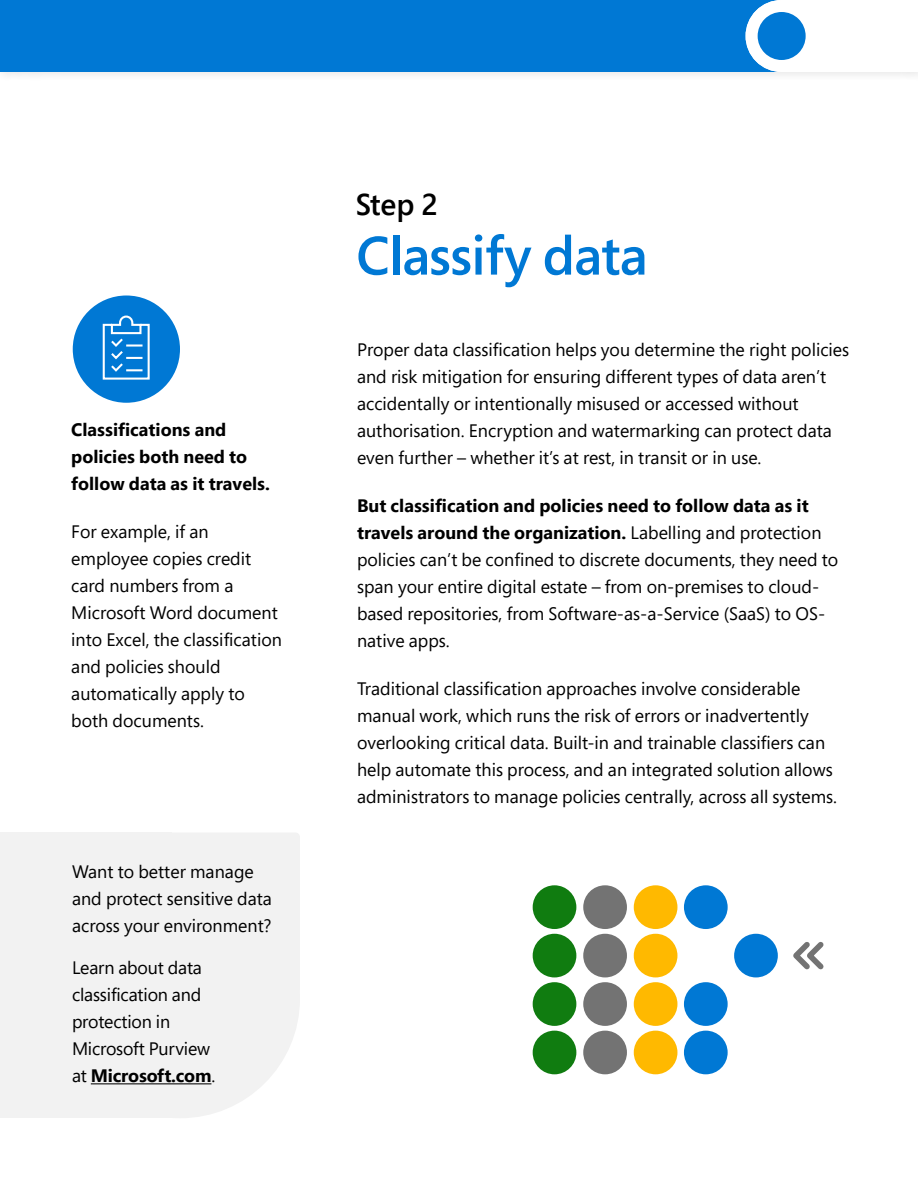
<style>
.page{position:relative;width:918px;height:1188px;background:#fff}
.page>*{position:absolute;margin:0;border:0;box-sizing:border-box;transform-origin:0 0}
._36_46{font:600 54px "Segoe Pro";letter-spacing:-.015em;color:#0078d4}
.HIghlight_text_20_30{font:600 30px "Segoe Pro";color:#000}
.P_12_18{font:18px/27px "Segoe Pro";color:#000}
.chapter_ctas{font:18px/27px "Segoe Pro";letter-spacing:-.01em;color:#000}
.P_12_18-2{font:700 18px/27px "Segoe Pro";color:#000}
.s1{font-weight:700}
</style>
<div class="page">
<div style="left:0;top:0;width:918px;height:82px;background:#f8f8f8"></div>
<div style="left:0;top:0;width:918px;height:72px;background:#0078d4"></div>
<svg style="left:746px;top:0;width:172px;height:72px"></svg>
<div style="left:60px;top:879px;width:240px;height:239px;background:#f2f2f2;border-radius:50%"></div>
<div style="left:0;top:833px;width:171px;height:285px;background:#f2f2f2"></div>
<div style="left:153px;top:832px;width:147px;height:161px;background:#f2f2f2;border-radius:4px"></div>
<div style="left:73px;top:296px;width:107px;height:107px;background:#0078d4;border-radius:50%"></div>
<svg style="left:102px;top:315px;width:48px;height:65px"></svg>
<hr style="left:91px;top:1083px;width:120px;height:1px;background:#000">
<div style="left:533px;top:885px;width:43px;height:44px;background:#107c10;border-radius:50%"></div>
<div style="left:533px;top:934px;width:43px;height:43px;background:#107c10;border-radius:50%"></div>
<div style="left:533px;top:982px;width:43px;height:44px;background:#107c10;border-radius:50%"></div>
<div style="left:533px;top:1031px;width:43px;height:43px;background:#107c10;border-radius:50%"></div>
<div style="left:583px;top:885px;width:44px;height:44px;background:#737373;border-radius:50%"></div>
<div style="left:583px;top:934px;width:44px;height:43px;background:#737373;border-radius:50%"></div>
<div style="left:583px;top:982px;width:44px;height:44px;background:#737373;border-radius:50%"></div>
<div style="left:583px;top:1031px;width:44px;height:43px;background:#737373;border-radius:50%"></div>
<div style="left:634px;top:885px;width:43px;height:44px;background:#ffb900;border-radius:50%"></div>
<div style="left:634px;top:934px;width:43px;height:43px;background:#ffb900;border-radius:50%"></div>
<div style="left:634px;top:982px;width:43px;height:44px;background:#ffb900;border-radius:50%"></div>
<div style="left:634px;top:1031px;width:43px;height:43px;background:#ffb900;border-radius:50%"></div>
<div style="left:684px;top:885px;width:44px;height:44px;background:#0078d4;border-radius:50%"></div>
<div style="left:684px;top:982px;width:44px;height:44px;background:#0078d4;border-radius:50%"></div>
<div style="left:734px;top:934px;width:44px;height:43px;background:#0078d4;border-radius:50%"></div>
<div style="left:684px;top:1031px;width:44px;height:43px;background:#0078d4;border-radius:50%"></div>
<svg style="left:793px;top:942px;width:31px;height:28px"></svg>
<p class="P_12_18-2" style="left:71px;top:416px;width:200px">Classifications and policies both need to follow data as it travels.</p>
<p class="P_12_18" style="left:71px;top:518px;width:212px">For example, if an employee copies credit card numbers from a<br>Microsoft Word document into Excel, the classification and policies should automatically apply to both documents.</p>
<p class="chapter_ctas" style="left:72px;top:858px;width:202px">Want to better manage and protect sensitive data across your environment?</p>
<p class="chapter_ctas" style="left:72px;top:954px;width:145px">Learn about data classification and protection in<br>Microsoft Purview at <span class="s1">Microsoft.com</span>.</p>
<p class="HIghlight_text_20_30" style="left:356px;top:183px;width:84px">Step 2</p>
<p class="_36_46" style="left:356px;top:219px;width:292px">Classify data</p>
<p class="P_12_18" style="left:357px;top:335px;width:494px">Proper data classification helps you determine the right policies and risk mitigation for ensuring different types of data aren’t accidentally or intentionally misused or accessed without authorisation. Encryption and watermarking can protect data even further – whether it’s at rest, in transit or in use.</p>
<p class="P_12_18" style="left:357px;top:491px;width:483px"><span class="s1">But classification and policies need to follow data as it travels around the organization.</span> Labelling and protection policies can’t be confined to discrete documents, they need to span your entire digital estate – from on-premises to cloud&shy;based repositories, from Software-as-a-Service (SaaS) to OS&shy;native apps.</p>
<p class="P_12_18" style="left:357px;top:674px;width:482px">Traditional classification approaches involve considerable manual work, which runs the risk of errors or inadvertently overlooking critical data. Built-in and trainable classifiers can help automate this process, and an integrated solution allows administrators to manage policies centrally, across all systems.</p>
</div>
